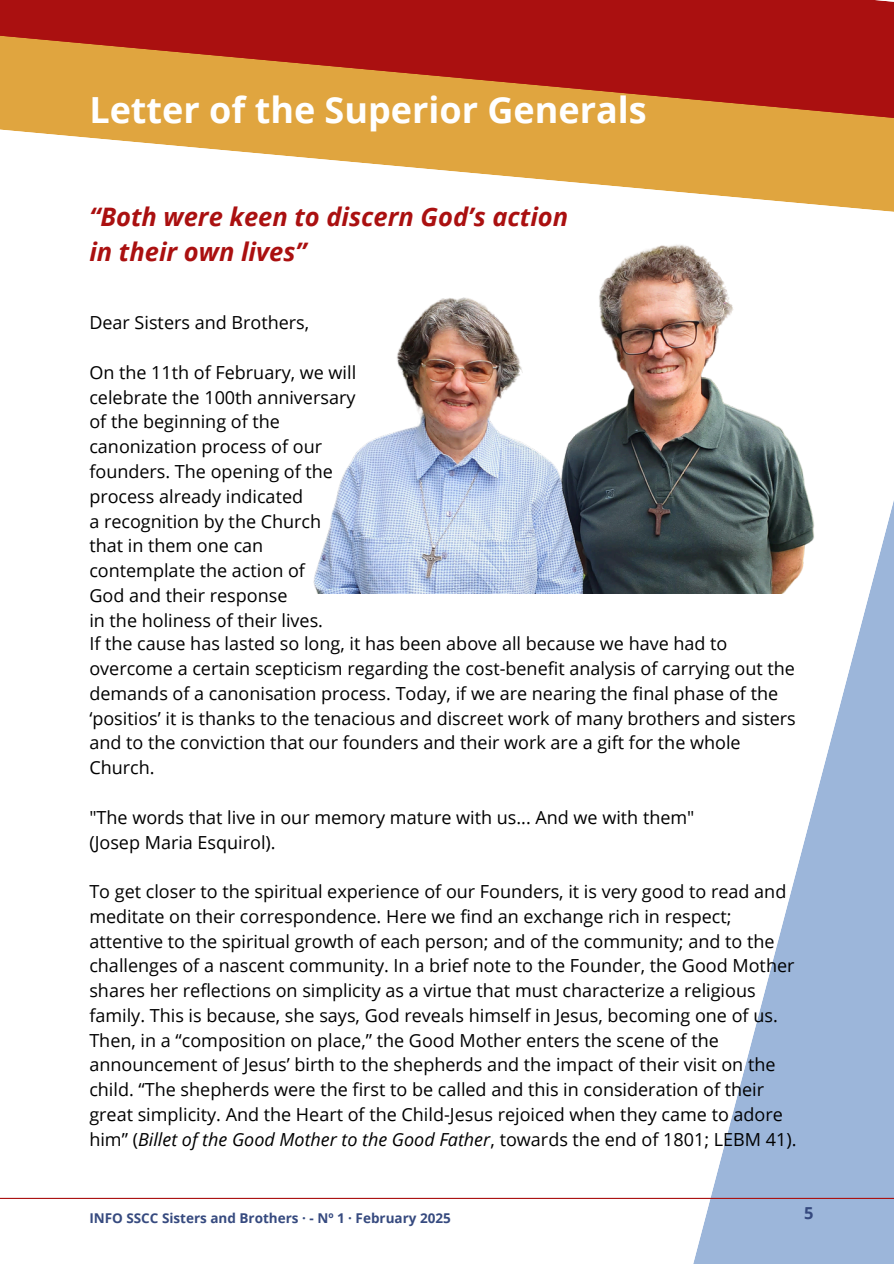
<style>
.page{position:relative;width:894px;height:1264px;background:#fff}
.page>*{position:absolute;margin:0;border:0;box-sizing:border-box;transform-origin:0 0}
.t1{font:700 36px "Open Sans";color:#fff}
.t2{font:italic 700 25.5px/34.8px "Open Sans";color:#aa1010}
.t3{font:18px/24.8px "Open Sans";color:#000}
.t4{font:700 16.5px "Open Sans";color:#364a7f}
.t5{font:700 13.5px "Open Sans";color:#364a7f}
.s1{font-style:italic}
</style>
<div class="page">
<svg style="left:688px;top:504px;width:205px;height:759px;fill:#9cb6da"></svg>
<div style="left:0;top:0;width:893px;height:30px;background:#aa1010"></div>
<svg style="left:0;top:30px;width:893px;height:182px;fill:#e0a53f"></svg>
<img style="left:274px;top:205px;width:573px;height:388px">
<hr style="left:0;top:1197px;width:893px;height:1px;background:#aa1010">
<h2 class="t1" style="left:89px;top:84px;width:558px">Letter of the Superior Generals</h2>
<h1 class="t2" style="left:89px;top:198px;width:480px">“Both were keen to discern God’s action in their own lives”</h1>
<h4 class="t3" style="left:89px;top:310px;width:221px">Dear Sisters and Brothers,</h4>
<h4 class="t3" style="left:89px;top:359px;width:268px">On the 11th of February, we will celebrate the 100th anniversary of the beginning of the canonization process of our founders. The opening of the process already indicated<br>a recognition by the Church that in them one can contemplate the action of<br>God and their response<br>in the holiness of their lives.</h4>
<p class="t3" style="left:89px;top:631px;width:707px">If the cause has lasted so long, it has been above all because we have had to overcome a certain scepticism regarding the cost-benefit analysis of carrying out the demands of a canonisation process. Today, if we are nearing the final phase of the ‘positios’ it is thanks to the tenacious and discreet work of many brothers and sisters and to the conviction that our founders and their work are a gift for the whole Church.</p>
<h4 class="t3" style="left:89px;top:804px;width:606px">"The words that live in our memory mature with us... And we with them" (Josep Maria Esquirol).</h4>
<h4 class="t3" style="left:89px;top:878px;width:708px">To get closer to the spiritual experience of our Founders, it is very good to read and meditate on their correspondence. Here we find an exchange rich in respect; attentive to the spiritual growth of each person; and of the community; and to the challenges of a nascent community. In a brief note to the Founder, the Good Mother shares her reflections on simplicity as a virtue that must characterize a religious family. This is because, she says, God reveals himself in Jesus, becoming one of us.<br>Then, in a “composition on place,” the Good Mother enters the scene of the announcement of Jesus’ birth to the shepherds and the impact of their visit on the child. “The shepherds were the first to be called and this in consideration of their great simplicity. And the Heart of the Child-Jesus rejoiced when they came to adore him” (<span class="s1">Billet of the Good Mother to the Good Father</span>, towards the end of 1801; LEBM 41).</h4>
<h4 class="t5" style="left:89px;top:1208px;width:363px">INFO SSCC Sisters and Brothers · - Nº 1 · February 2025</h4>
<p class="t4" style="left:804px;top:1201px;width:11px">5</p>
</div>
